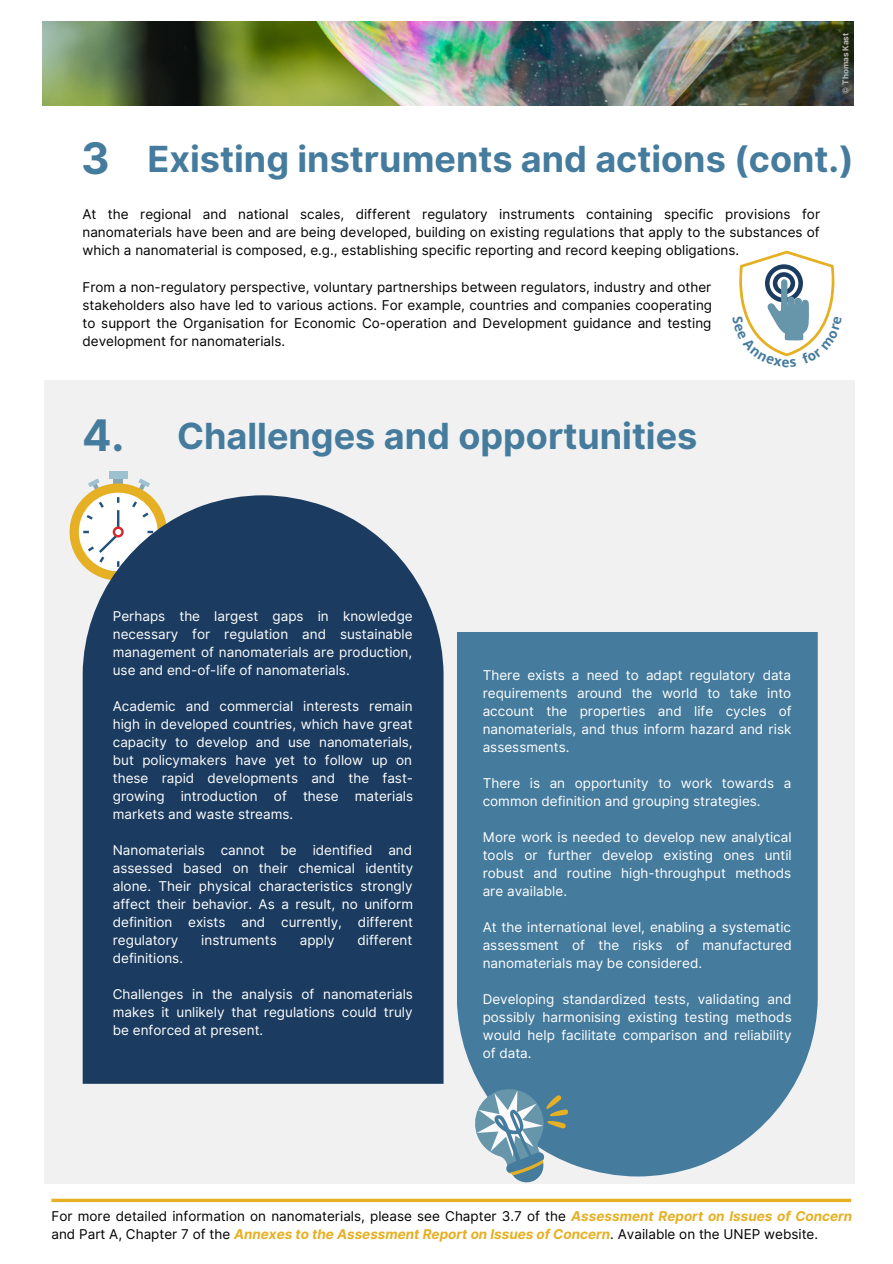
<style>
.page{position:relative;width:893px;height:1264px;background:#fff}
.page>*{position:absolute;margin:0;border:0;box-sizing:border-box;transform-origin:0 0}
.t1{font:700 43.5px "Inter";color:#457b9d}
.t2{font:700 36px "Inter";color:#457b9d}
.t3{font:13.5px/18px "Inter";color:#fff;text-align:justify}
.t4{font:13.5px/18px "Inter";color:#000;text-align:justify}
.t5{font:700 8.1px "Inter";color:#bbb5b5}
.s1{font-weight:700;font-style:italic;color:#e6b024}
</style>
<div class="page">
<div style="left:44px;top:380px;width:810px;height:803px;background:#f1f1f1"></div>
<svg style="left:138px;top:478px;width:12px;height:12px"></svg>
<svg style="left:88px;top:478px;width:12px;height:13px"></svg>
<div style="left:113px;top:478px;width:10px;height:10px;background:#88a6b3"></div>
<div style="left:70px;top:483px;width:97px;height:97px;background:#e6b024;border-radius:50%"></div>
<svg style="left:79px;top:492px;width:79px;height:79px"></svg>
<div style="left:109px;top:471px;width:18px;height:7px;background:#9ec1cf"></div>
<div style="left:457px;top:632px;width:360px;height:544px;background:#457b9d"></div>
<div style="left:83px;top:495px;width:360px;height:588px;background:#1b3c60"></div>
<img style="left:42px;top:21px;width:810px;height:84px">
<svg style="left:51px;top:1198px;width:800px;height:4px;background:#eabe4b"></svg>
<svg style="left:470px;top:1084px;width:98px;height:100px"></svg>
<svg style="left:739px;top:251px;width:96px;height:106px"></svg>
<p class="t5" style="left:840px;top:94px;width:62px;rotate:-90deg">© Thomas Kast</p>
<p class="t1" style="left:81px;top:132px;width:30px">3</p>
<p class="t2" style="left:147px;top:137px;width:708px">Existing instruments and actions (cont.)</p>
<p class="t4" style="left:82px;top:205px;width:739px">At the regional and national scales, different regulatory instruments containing specific provisions for nanomaterials have been and are being developed, building on existing regulations that apply to the substances of which a nanomaterial is composed, e.g., establishing specific reporting and record keeping obligations.</p>
<p class="t4" style="left:82px;top:278px;width:631px">From a non-regulatory perspective, voluntary partnerships between regulators, industry and other stakeholders also have led to various actions. For example, countries and companies cooperating to support the Organisation for Economic Co-operation and Development guidance and testing development for nanomaterials.</p>
<p class="t1" style="left:82px;top:409px;width:44px">4.</p>
<p class="t2" style="left:177px;top:414px;width:522px">Challenges and opportunities</p>
<p class="t3" style="left:113px;top:607px;width:301px">Perhaps the largest gaps in knowledge necessary for regulation and sustainable management of nanomaterials are production, use and end-of-life of nanomaterials.</p>
<p class="t3" style="left:113px;top:697px;width:302px">Academic and commercial interests remain high in developed countries, which have great capacity to develop and use nanomaterials, but policymakers have yet to follow up on these rapid developments and the fast&shy;growing introduction of these materials markets and waste streams.</p>
<p class="t3" style="left:113px;top:840px;width:302px">Nanomaterials cannot be identified and assessed based on their chemical identity alone. Their physical characteristics strongly affect their behavior. As a result, no uniform definition exists and currently, different regulatory</p>
<p class="t3" style="left:201px;top:930px;width:77px">instruments</p>
<p class="t3" style="left:300px;top:930px;width:36px">apply</p>
<p class="t3" style="left:357px;top:930px;width:56px">different</p>
<p class="t3" style="left:113px;top:948px;width:72px">definitions.</p>
<p class="t3" style="left:113px;top:984px;width:301px">Challenges in the analysis of nanomaterials makes it unlikely that regulations could truly be enforced at present.</p>
<p class="t3" style="left:482px;top:666px;width:310px">There exists a need to adapt regulatory data requirements around the world to take into account the properties and life cycles of nanomaterials, and thus inform hazard and risk assessments.</p>
<p class="t3" style="left:482px;top:774px;width:310px">There is an opportunity to work towards a common definition and grouping strategies.</p>
<p class="t3" style="left:482px;top:828px;width:310px">More work is needed to develop new analytical tools or further develop existing ones until robust and routine high-throughput methods are available.</p>
<p class="t3" style="left:482px;top:918px;width:310px">At the international level, enabling a systematic assessment of the risks of manufactured nanomaterials may be considered.</p>
<p class="t3" style="left:482px;top:990px;width:310px">Developing standardized tests, validating and possibly harmonising existing testing methods would help facilitate comparison and reliability of data.</p>
<p class="t4" style="left:51px;top:1206px;width:802px">For more detailed information on nanomaterials, please see Chapter 3.7 of the <span class="s1">Assessment Report on Issues of Concern </span>and Part A, Chapter 7 of the <span class="s1">Annexes to the Assessment Report on Issues of Concern</span>. Available on the UNEP website.</p>
</div>
